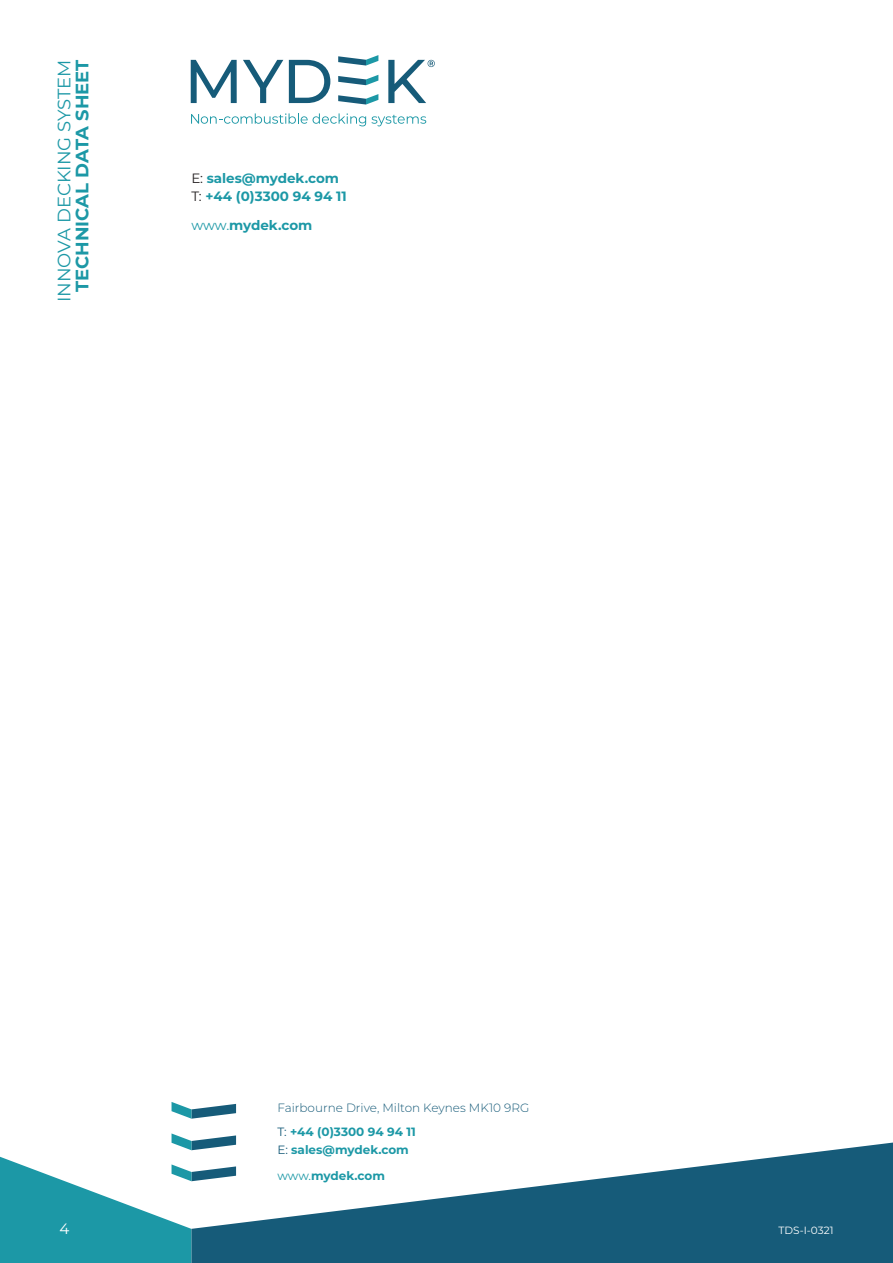
<style>
.page{position:relative;width:893px;height:1263px;background:#fff}
.page>*{position:absolute;margin:0;border:0;box-sizing:border-box;transform-origin:0 0}
.t1{font:18px "Montserrat";color:#1c98a6}
.t2{font:700 18px "Montserrat";color:#1c98a6}
.t3{font:15px "Montserrat";color:#fff}
.Tech_spec_2_col{font:700 13.5px/18px "Montserrat";color:#1c98a6}
.t4{font:300 12px/24px "Montserrat";color:#165b79}
.t5{font:700 12px/26.2px "Montserrat";color:#1c98a6}
.t6{font:10.5px "Montserrat";color:#fff}
.s1{font-weight:400;color:#231f20}
.s2{font-weight:400}
.s3{font-weight:700;color:#1c98a6}
.s4{font-weight:400;color:#165b79}
</style>
<div class="page">
<svg style="left:191px;top:60px;width:46px;height:43px"></svg>
<svg style="left:243px;top:60px;width:40px;height:43px"></svg>
<svg style="left:289px;top:60px;width:41px;height:43px"></svg>
<svg style="left:388px;top:60px;width:47px;height:43px"></svg>
<svg style="left:338px;top:94px;width:40px;height:11px"></svg>
<svg style="left:338px;top:75px;width:40px;height:10px"></svg>
<svg style="left:338px;top:55px;width:40px;height:11px"></svg>
<svg style="left:191px;top:113px;width:235px;height:13px"></svg>
<svg style="left:0;top:1133px;width:191px;height:130px"></svg>
<svg style="left:172px;top:1102px;width:64px;height:17px"></svg>
<svg style="left:191px;top:1135px;width:702px;height:128px;fill:#165b79"></svg>
<h1 class="t1" style="left:52px;top:302px;width:244px;rotate:-90deg">INNOVA DECKING SYSTEM</h1>
<h1 class="t2" style="left:69px;top:292px;width:234px;rotate:-90deg">TECHNICAL DATA SHEET</h1>
<p class="Tech_spec_2_col" style="left:191px;top:169px;width:157px"><span class="s1">E:</span> sales@mydek.com<br><span class="s1">T:</span> +44 (0)3300 94 94 11</p>
<p class="Tech_spec_2_col" style="left:191px;top:215px;width:123px"><span class="s2">www.</span>mydek.com</p>
<p class="t3" style="left:60px;top:1218px;width:11px">4</p>
<p class="t4" style="left:277px;top:1095px;width:253px">Fairbourne Drive, Milton Keynes MK10 9RG<br><span class="s2">T:</span> <span class="s3">+44 (0)3300 94 94 11</span></p>
<p class="t5" style="left:277px;top:1136px;width:133px"><span class="s4">E:</span> sales@mydek.com <span class="s2">www.</span>mydek.com</p>
<p class="t6" style="left:778px;top:1223px;width:57px">TDS-I-0321</p>
</div>
